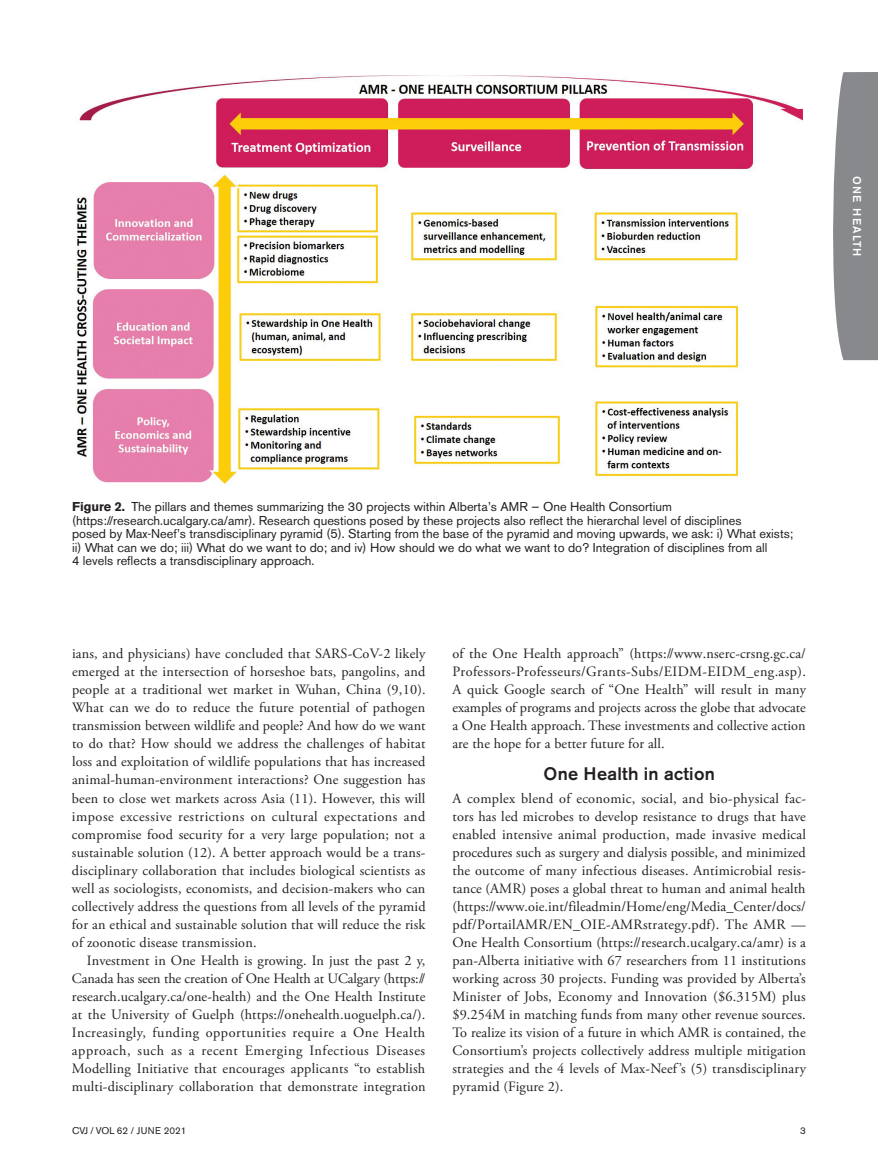
<style>
.page{position:relative;width:878px;height:1175px;background:#fff}
.page>*{position:absolute;margin:0;border:0;box-sizing:border-box;transform-origin:0 0}
.t1{font:500 18px "Akzidenz Grotesk BE";letter-spacing:.015em;color:#231f20}
.t2{font:14.25px/18px "Adobe Garamond Pro";letter-spacing:.01em;color:#231f20;text-align:justify}
.t3{font:12.75px/13.5px "Akzidenz Grotesk BE";color:#231f20}
.t4{font:500 11.25px "Akzidenz Grotesk BE";letter-spacing:.115em;color:#fff}
.t5{font:9.75px "Akzidenz Grotesk BE";color:#231f20}
.s1{font-weight:700}
</style>
<div class="page">
<svg style="left:833px;top:72px;width:45px;height:288px"></svg>
<img style="left:76px;top:76px;width:726px;height:408px">
<p class="t4" style="left:864px;top:176px;width:82px;rotate:90deg">ONE HEALTH</p>
<p class="t3" style="left:72px;top:500px;width:722px"><span class="s1">Figure 2.</span> The pillars and themes summarizing the 30 projects within Alberta’s AMR — One Health Consortium (https://research.ucalgary.ca/amr). Research questions posed by these projects also reflect the hierarchal level of disciplines<br>posed by Max-Neef’s transdisciplinary pyramid (5). Starting from the base of the pyramid and moving upwards, we ask: i) What exists; ii) What can we do; iii) What do we want to do; and iv) How should we do what we want to do? Integration of disciplines from all<br>4 levels reflects a transdisciplinary approach.</p>
<p class="t2" style="left:72px;top:645px;width:355px">ians, and physicians) have concluded that SARS-CoV-2 likely emerged at the intersection of horseshoe bats, pangolins, and people at a traditional wet market in Wuhan, China (9,10).<br>What can we do to reduce the future potential of pathogen transmission between wildlife and people? And how do we want to do that? How should we address the challenges of habitat loss and exploitation of wildlife populations that has increased animal-human-environment interactions? One suggestion has been to close wet markets across Asia (11). However, this will impose excessive restrictions on cultural expectations and compromise food security for a very large population; not a sustainable solution (12). A better approach would be a trans&shy;disciplinary collaboration that includes biological scientists as well as sociologists, economists, and decision-makers who can collectively address the questions from all levels of the pyramid for an ethical and sustainable solution that will reduce the risk of zoonotic disease transmission.</p>
<p class="t2" style="left:72px;top:951px;width:355px;text-indent:15px">Investment in One Health is growing. In just the past 2 y, Canada has seen the creation of One Health at UCalgary (https:// research.ucalgary.ca/one-health) and the One Health Institute at the University of Guelph (https://onehealth.uoguelph.ca/).<br>Increasingly, funding opportunities require a One Health approach, such as a recent Emerging Infectious Diseases Modelling Initiative that encourages applicants “to establish multi-disciplinary collaboration that demonstrate integration</p>
<p class="t2" style="left:452px;top:645px;width:355px">of the One Health approach” (https://www.nserc-crsng.gc.ca/ Professors-Professeurs/Grants-Subs/EIDM-EIDM_eng.asp).<br>A quick Google search of “One Health” will result in many examples of programs and projects across the globe that advocate a One Health approach. These investments and collective action are the hope for a better future for all.</p>
<p class="t1" style="left:543px;top:762px;width:173px">One Health in action</p>
<p class="t2" style="left:452px;top:789px;width:355px">A complex blend of economic, social, and bio-physical fac&shy;tors has led microbes to develop resistance to drugs that have enabled intensive animal production, made invasive medical procedures such as surgery and dialysis possible, and minimized the outcome of many infectious diseases. Antimicrobial resis&shy;tance (AMR) poses a global threat to human and animal health (https://www.oie.int/fileadmin/Home/eng/Media_Center/docs/ pdf/PortailAMR/EN_OIE-AMRstrategy.pdf). The AMR — One Health Consortium (https://research.ucalgary.ca/amr) is a pan-Alberta initiative with 67 researchers from 11 institutions working across 30 projects. Funding was provided by Alberta’s Minister of Jobs, Economy and Innovation ($6.315M) plus $9.254M in matching funds from many other revenue sources.<br>To realize its vision of a future in which AMR is contained, the Consortium’s projects collectively address multiple mitigation strategies and the 4 levels of Max-Neef’s (5) transdisciplinary pyramid (Figure 2).</p>
<p class="t5" style="left:72px;top:1125px;width:116px">CVJ / VOL 62 / JUNE 2021</p>
<p class="t5" style="left:800px;top:1125px;width:7px">3</p>
</div>
